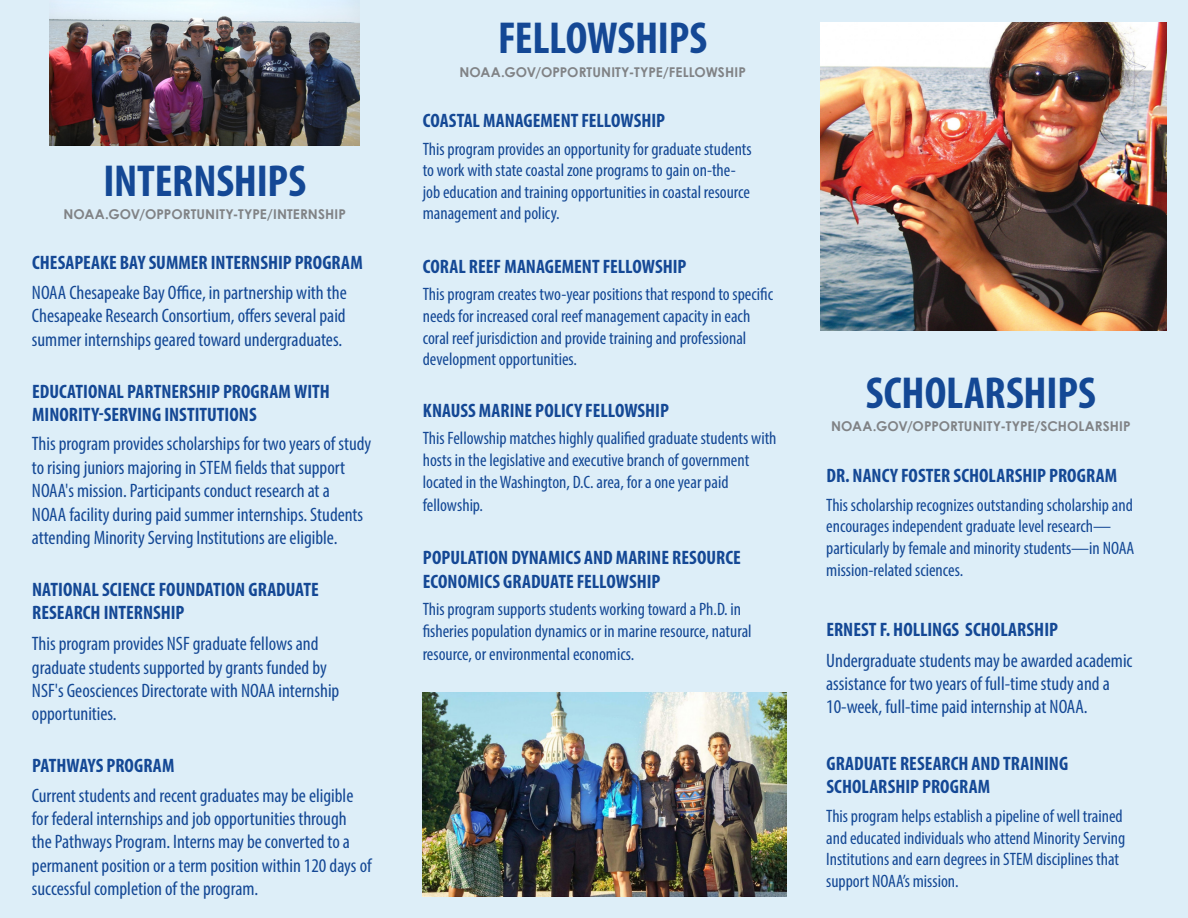
<style>
.page{position:relative;width:1188px;height:918px;background:#ddeef8}
.page>*{position:absolute;margin:0;border:0;box-sizing:border-box;transform-origin:0 0}
.t1{font:700 condensed 45px "Myriad Pro";letter-spacing:-.005em;color:#144895}
.Paragraph__Gray{font:condensed 19.5px/23.4px "Myriad Pro";color:#144895}
.Paragraph__Gray-2{font:700 condensed 19.5px/23.4px "Myriad Pro";color:#144895}
.Paragraph__Gray-3{font:condensed 18px/21.6px "Myriad Pro";color:#144895}
.t2{font:700 13.5px "Century Gothic";letter-spacing:.005em;color:#808285}
</style>
<div class="page">
<img style="left:423px;top:692px;width:363px;height:204px">
<img style="left:820px;top:23px;width:347px;height:308px">
<img style="left:50px;top:1px;width:310px;height:144px">
<p class="t1" style="left:104px;top:152px;width:204px">INTERNSHIPS</p>
<p class="t2" style="left:63px;top:204px;width:284px">NOAA.GOV/OPPORTUNITY-TYPE/INTERNSHIP</p>
<p class="Paragraph__Gray-2" style="left:32px;top:251px;width:332px">CHESAPEAKE BAY SUMMER INTERNSHIP PROGRAM</p>
<p class="Paragraph__Gray" style="left:32px;top:280px;width:316px;text-align:justify">NOAA Chesapeake Bay Office, in partnership with the Chesapeake Research Consortium, offers several paid summer internships geared toward undergraduates.</p>
<p class="Paragraph__Gray-2" style="left:32px;top:379px;width:299px">EDUCATIONAL PARTNERSHIP PROGRAM WITH<br>MINORITY-SERVING INSTITUTIONS</p>
<p class="Paragraph__Gray" style="left:32px;top:432px;width:341px">This program provides scholarships for two years of study to rising juniors majoring in STEM fields that support NOAA's mission. Participants conduct research at a<br>NOAA facility during paid summer internships. Students attending Minority Serving Institutions are eligible.</p>
<p class="Paragraph__Gray-2" style="left:32px;top:577px;width:288px">NATIONAL SCIENCE FOUNDATION GRADUATE<br>RESEARCH INTERNSHIP</p>
<p class="Paragraph__Gray" style="left:32px;top:632px;width:309px">This program provides NSF graduate fellows and graduate students supported by grants funded by NSF's Geosciences Directorate with NOAA internship opportunities.</p>
<p class="Paragraph__Gray-2" style="left:32px;top:754px;width:144px">PATHWAYS PROGRAM</p>
<p class="Paragraph__Gray" style="left:32px;top:783px;width:341px">Current students and recent graduates may be eligible for federal internships and job opportunities through<br>the Pathways Program. Interns may be converted to a permanent position or a term position within 120 days of successful completion of the program.</p>
<p class="t1" style="left:498px;top:10px;width:211px">FELLOWSHIPS</p>
<p class="t2" style="left:459px;top:62px;width:288px">NOAA.GOV/OPPORTUNITY-TYPE/FELLOWSHIP</p>
<p class="Paragraph__Gray-2" style="left:423px;top:108px;width:244px">COASTAL MANAGEMENT FELLOWSHIP</p>
<p class="Paragraph__Gray-3" style="left:423px;top:138px;width:330px">This program provides an opportunity for graduate students to work with state coastal zone programs to gain on-the&shy;job education and training opportunities in coastal resource management and policy.</p>
<p class="Paragraph__Gray-2" style="left:423px;top:254px;width:265px">CORAL REEF MANAGEMENT FELLOWSHIP</p>
<p class="Paragraph__Gray-3" style="left:423px;top:283px;width:352px">This program creates two-year positions that respond to specific needs for increased coral reef management capacity in each coral reef jurisdiction and provide training and professional development opportunities.</p>
<p class="Paragraph__Gray-2" style="left:423px;top:398px;width:248px">KNAUSS MARINE POLICY FELLOWSHIP</p>
<p class="Paragraph__Gray-3" style="left:423px;top:427px;width:355px">This Fellowship matches highly qualified graduate students with hosts in the legislative and executive branch of government located in the Washington, D.C. area, for a one year paid</p>
<p class="Paragraph__Gray-3" style="left:423px;top:494px;width:62px">fellowship.</p>
<p class="Paragraph__Gray-2" style="left:423px;top:546px;width:319px">POPULATION DYNAMICS AND MARINE RESOURCE<br>ECONOMICS GRADUATE FELLOWSHIP</p>
<p class="Paragraph__Gray-3" style="left:423px;top:598px;width:330px">This program supports students working toward a Ph.D. in fisheries population dynamics or in marine resource, natural</p>
<p class="Paragraph__Gray-3" style="left:423px;top:643px;width:213px">resource, or environmental economics.</p>
<p class="t1" style="left:866px;top:365px;width:231px">SCHOLARSHIPS</p>
<p class="t2" style="left:831px;top:416px;width:301px">NOAA.GOV/OPPORTUNITY-TYPE/SCHOLARSHIP</p>
<p class="Paragraph__Gray-2" style="left:826px;top:463px;width:292px">DR. NANCY FOSTER SCHOLARSHIP PROGRAM</p>
<p class="Paragraph__Gray-3" style="left:826px;top:494px;width:310px">This scholarship recognizes outstanding scholarship and encourages independent graduate level research— particularly by female and minority students—in NOAA mission-related sciences.</p>
<p class="Paragraph__Gray-2" style="left:826px;top:617px;width:233px">ERNEST F. HOLLINGS SCHOLARSHIP</p>
<p class="Paragraph__Gray" style="left:826px;top:648px;width:308px">Undergraduate students may be awarded academic assistance for two years of full-time study and a<br>10-week, full-time paid internship at NOAA.</p>
<p class="Paragraph__Gray-2" style="left:826px;top:751px;width:243px">GRADUATE RESEARCH AND TRAINING<br>SCHOLARSHIP PROGRAM</p>
<p class="Paragraph__Gray-3" style="left:826px;top:805px;width:301px">This program helps establish a pipeline of well trained and educated individuals who attend Minority Serving Institutions and earn degrees in STEM disciplines that support NOAA’s mission.</p>
</div>
